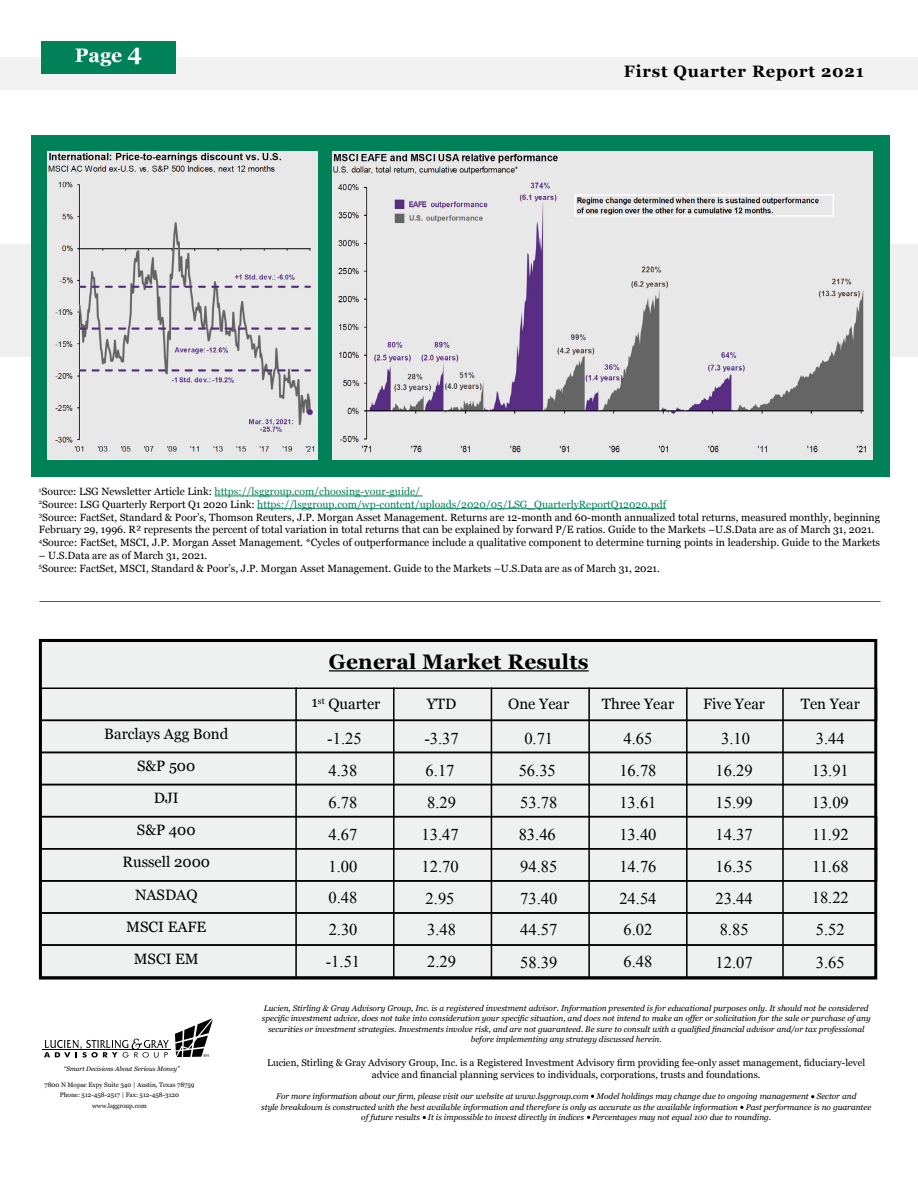
<style>
.page{position:relative;width:918px;height:1188px;background:#fff}
.page>*{position:absolute;margin:0;border:0;box-sizing:border-box;transform-origin:0 0}
.t1{font:700 21px "Georgia";letter-spacing:.01em;color:#000}
.t2{font:700 19.5px "Georgia";color:#fff}
.t3{font:16.5px/32px "Times New Roman";color:#000}
.t4{font:700 16.5px "Georgia";letter-spacing:.05em;color:#000}
.t5{font:15px/32.1px "Georgia";color:#000;text-align:center}
.t6{font:10.5px/12.8px "Georgia";color:#000}
.t7{font:9.75px/12px "Georgia";color:#000;text-align:center}
.t8{font:italic 8.25px/10.5px "Georgia";color:#000;text-align:center}
.t9{font:6.45px/10.5px "Georgia";color:#000;text-align:center}
.t10{font:italic 6.45px "Georgia";color:#000}
.s1{font-size:22.5px}
.s2{color:#068258}
.s3{color:#018359}
</style>
<div class="page">
<div style="left:0;top:244px;width:918px;height:113px;background:#efeff0"></div>
<div style="left:0;top:57px;width:918px;height:32px;background:#f2f2f3"></div>
<div style="left:41px;top:639px;width:836px;height:339px;background:#eff0f0"></div>
<div style="left:39px;top:639px;width:838px;height:341px;border:3px solid #000"></div>
<hr style="left:329px;top:670px;width:260px;height:2px;background:#000">
<div style="left:41px;top:42px;width:135px;height:32px;background:#008157"></div>
<div style="left:40px;top:688px;width:837px;height:33px;border:2px solid #000"></div>
<div style="left:40px;top:720px;width:837px;height:33px;border:2px solid #000"></div>
<div style="left:40px;top:752px;width:837px;height:33px;border:2px solid #000"></div>
<div style="left:40px;top:784px;width:837px;height:33px;border:2px solid #000"></div>
<div style="left:40px;top:816px;width:837px;height:34px;border:2px solid #000"></div>
<div style="left:40px;top:848px;width:837px;height:34px;border:2px solid #000"></div>
<div style="left:40px;top:880px;width:837px;height:34px;border:2px solid #000"></div>
<div style="left:40px;top:912px;width:837px;height:34px;border:2px solid #000"></div>
<div style="left:40px;top:944px;width:837px;height:34px;border:2px solid #000"></div>
<hr style="left:295px;top:688px;width:2px;height:290px;background:#000">
<hr style="left:393px;top:688px;width:2px;height:290px;background:#000">
<hr style="left:491px;top:688px;width:1px;height:290px;background:#000">
<hr style="left:588px;top:688px;width:2px;height:290px;background:#000">
<hr style="left:686px;top:688px;width:2px;height:290px;background:#000">
<hr style="left:782px;top:688px;width:2px;height:289px;background:#000">
<hr style="left:42px;top:1049px;width:129px;height:1px;background:#000101">
<svg style="left:44px;top:1039px;width:125px;height:19px"></svg>
<svg style="left:175px;top:1018px;width:38px;height:39px"></svg>
<svg style="left:740px;top:1106px;width:4px;height:3px"></svg>
<div style="left:31px;top:135px;width:859px;height:341px;background:#008157"></div>
<img style="left:47px;top:151px;width:270px;height:308px">
<img style="left:332px;top:151px;width:541px;height:309px">
<hr style="left:39px;top:601px;width:842px;height:1px;background:#008457">
<hr style="left:215px;top:496px;width:208px;height:1px;background:#068258">
<hr style="left:257px;top:508px;width:409px;height:1px;background:#018359">
<h2 class="t2" style="left:75px;top:41px;width:69px">Page <span class="s1">4</span></h2>
<h3 class="t4" style="left:624px;top:59px;width:241px">First Quarter Report 2021</h3>
<p class="t6" style="left:39px;top:485px;width:843px"><sup>1</sup>Source: LSG Newsletter Article Link: <span class="s2">https://lsggroup.com/choosing-your-guide/<br></span><sup>2</sup>Source: LSG Quarterly Rerport Q1 2020 Link: <span class="s3">https://lsggroup.com/wp-content/uploads/2020/05/LSG_QuarterlyReportQ12020.pdf<br></span><sup>3</sup>Source: FactSet, Standard &amp; Poor’s, Thomson Reuters, J.P. Morgan Asset Management. Returns are 12-month and 60-month annualized total returns, measured monthly, beginning February 29, 1996. R² represents the percent of total variation in total returns that can be explained by forward P/E ratios. Guide to the Markets –U.S.Data are as of March 31, 2021.<br><sup>4</sup>Source: FactSet, MSCI, J.P. Morgan Asset Management. *Cycles of outperformance include a qualitative component to determine turning points in leadership. Guide to the Markets</p>
<p class="t6" style="left:39px;top:548px;width:623px">– U.S.Data are as of March 31, 2021.<br><sup>5</sup>Source: FactSet, MSCI, Standard &amp; Poor’s, J.P. Morgan Asset Management. Guide to the Markets –U.S.Data are as of March 31, 2021.</p>
<h3 class="t5" style="left:104px;top:717px;width:125px">Barclays Agg Bond</h3>
<h3 class="t5" style="left:123px;top:749px;width:89px">S&amp;P 500<br>DJI<br>S&amp;P 400<br>Russell 2000<br>NASDAQ<br>MSCI EAFE<br>MSCI EM</h3>
<p class="t10" style="left:64px;top:1064px;width:117px">“Smart Decisions About Serious Money”</p>
<p class="t9" style="left:44px;top:1079px;width:151px">7800 N Mopac Expy Suite 340 | Austin, Texas 78759<br>Phone: 512-458-2517 | Fax: 512-458-3120 www.lsggroup.com</p>
<h1 class="t1" style="left:329px;top:646px;width:261px">General Market Results</h1>
<h3 class="t5" style="left:312px;top:687px;width:70px">1<sup>st</sup> Quarter</h3>
<h3 class="t3" style="left:327px;top:722px;width:36px">-1.25<br>4.38<br>6.78<br>4.67<br>1.00</h3>
<h3 class="t3" style="left:326px;top:881px;width:36px">0.48<br>2.30 -1.51</h3>
<h3 class="t5" style="left:427px;top:687px;width:31px">YTD</h3>
<h3 class="t3" style="left:422px;top:722px;width:39px;text-align:center">-3.37<br>6.17<br>8.29<br>13.47<br>12.70<br>2.95<br>3.48<br>2.29</h3>
<h3 class="t5" style="left:508px;top:687px;width:63px">One Year</h3>
<h3 class="t3" style="left:519px;top:722px;width:40px;text-align:center">0.71<br>56.35<br>53.78<br>83.46<br>94.85<br>73.40<br>44.57<br>58.39</h3>
<h3 class="t5" style="left:602px;top:687px;width:74px">Three Year</h3>
<h3 class="t3" style="left:619px;top:722px;width:39px">4.65<br>16.78<br>13.61<br>13.40<br>14.76<br>24.54<br>6.02<br>6.48</h3>
<h3 class="t5" style="left:703px;top:687px;width:63px">Five Year</h3>
<h3 class="t3" style="left:716px;top:722px;width:39px;text-align:center">3.10<br>16.29<br>15.99<br>14.37<br>16.35<br>23.44<br>8.85<br>12.07</h3>
<h3 class="t5" style="left:801px;top:687px;width:61px">Ten Year</h3>
<h3 class="t3" style="left:812px;top:722px;width:39px">3.44<br>13.91<br>13.09<br>11.92<br>11.68<br>18.22<br>5.52<br>3.65</h3>
<p class="t8" style="left:262px;top:1002px;width:610px">Lucien, Stirling &amp; Gray Advisory Group, Inc. is a registered investment advisor. Information presented is for educational purposes only. It should not be considered specific investment advice, does not take into consideration your specific situation, and does not intend to make an offer or solicitation for the sale or purchase of any securities or investment strategies. Investments involve risk, and are not guaranteed. Be sure to consult with a qualified financial advisor and/or tax professional before implementing any strategy discussed herein.</p>
<p class="t7" style="left:267px;top:1057px;width:600px">Lucien, Stirling &amp; Gray Advisory Group, Inc. is a Registered Investment Advisory firm providing fee-only asset management, fiduciary-level advice and financial planning services to individuals, corporations, trusts and foundations.</p>
<p class="t8" style="left:261px;top:1091px;width:612px">For more information about our firm, please visit our website at www.lsggroup.com Model holdings may change due to ongoing management Sector and<br>style breakdown is constructed with the best available information and therefore is only as accurate as the available information Past performance is no guarantee of future results It is impossible to invest directly in indices Percentages may not equal 100 due to rounding.</p>
</div>
